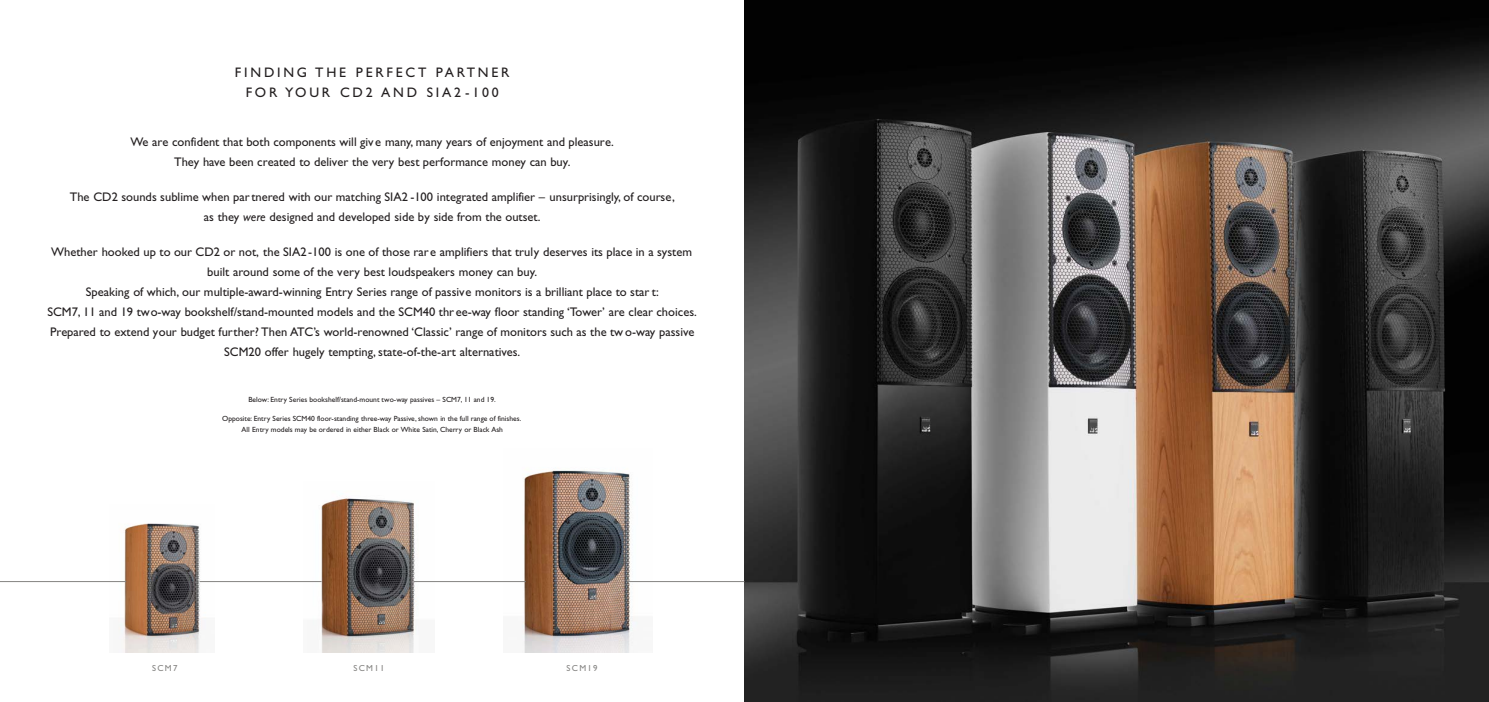
<style>
.page{position:relative;width:1489px;height:702px;background:#fff}
.page>*{position:absolute;margin:0;border:0;box-sizing:border-box;transform-origin:0 0}
.t1{font:13.88px/20px "Gill Sans";letter-spacing:.2em;color:#231f20;text-align:center}
.t2{font:12.5px/20px "Gill Sans";color:#231f20;text-align:center}
.t3{font:8.75px "Gill Sans";letter-spacing:.15em;color:#858482}
.t4{font:7.5px/11.2px "Gill Sans";color:#231f20;text-align:center}
.s1{font-style:italic}
</style>
<div class="page">
<img style="left:744px;top:0;width:744px;height:702px">
<img style="left:110px;top:523px;width:105px;height:129px">
<img style="left:503px;top:470px;width:150px;height:182px">
<img style="left:303px;top:498px;width:131px;height:154px">
<hr style="left:413px;top:581px;width:112px;height:1px;background:#858482">
<hr style="left:199px;top:581px;width:122px;height:1px;background:#858482">
<hr style="left:0;top:581px;width:126px;height:1px;background:#858482">
<hr style="left:627px;top:581px;width:117px;height:1px;background:#858482">
<p class="t1" style="left:235px;top:62px;width:276px">FINDING THE PERFECT PARTNER<br>FOR YOUR CD2 AND SIA2-100</p>
<p class="t2" style="left:131px;top:132px;width:485px">We are confident that both components will give many, many years of enjoyment and pleasure.<br>They have been created to deliver the very best performance money can buy.</p>
<p class="t2" style="left:70px;top:187px;width:606px">The CD2 sounds sublime when partnered with our matching SIA2 -100 integrated amplifier – unsurprisingly, of course, as they <span class="s1">were</span> designed and developed side by side from the outset.</p>
<p class="t2" style="left:47px;top:242px;width:651px">Whether hooked up to our CD2 or not, the SIA2-100 is one of those rare amplifiers that truly deserves its place in a system built around some of the very best loudspeakers money can buy.<br>Speaking of which, our multiple-award-winning Entry Series range of passive monitors is a brilliant place to star t:<br>SCM7, 11 and 19 two-way bookshelf/stand-mounted models and the SCM40 three-way floor standing ‘Tower’ are clear choices.<br>Prepared to extend your budget further? Then ATC’s world-renowned ‘Classic’ range of monitors such as the tw o-way passive SCM20 offer hugely tempting, state-of-the-art alternatives.</p>
<p class="t4" style="left:248px;top:394px;width:249px">Below: Entry Series bookshelf/stand-mount two-way passives – SCM7, 11 and 19.</p>
<p class="t4" style="left:222px;top:413px;width:301px">Opposite: Entry Series SCM40 floor-standing three-way Passive, shown in the full range of finishes.<br>All Entry models may be ordered in either Black or White Satin, Cherry or Black Ash</p>
<p class="t3" style="left:152px;top:663px;width:27px">SCM7</p>
<p class="t3" style="left:353px;top:663px;width:33px">SCM11</p>
<p class="t3" style="left:566px;top:663px;width:33px">SCM19</p>
</div>
